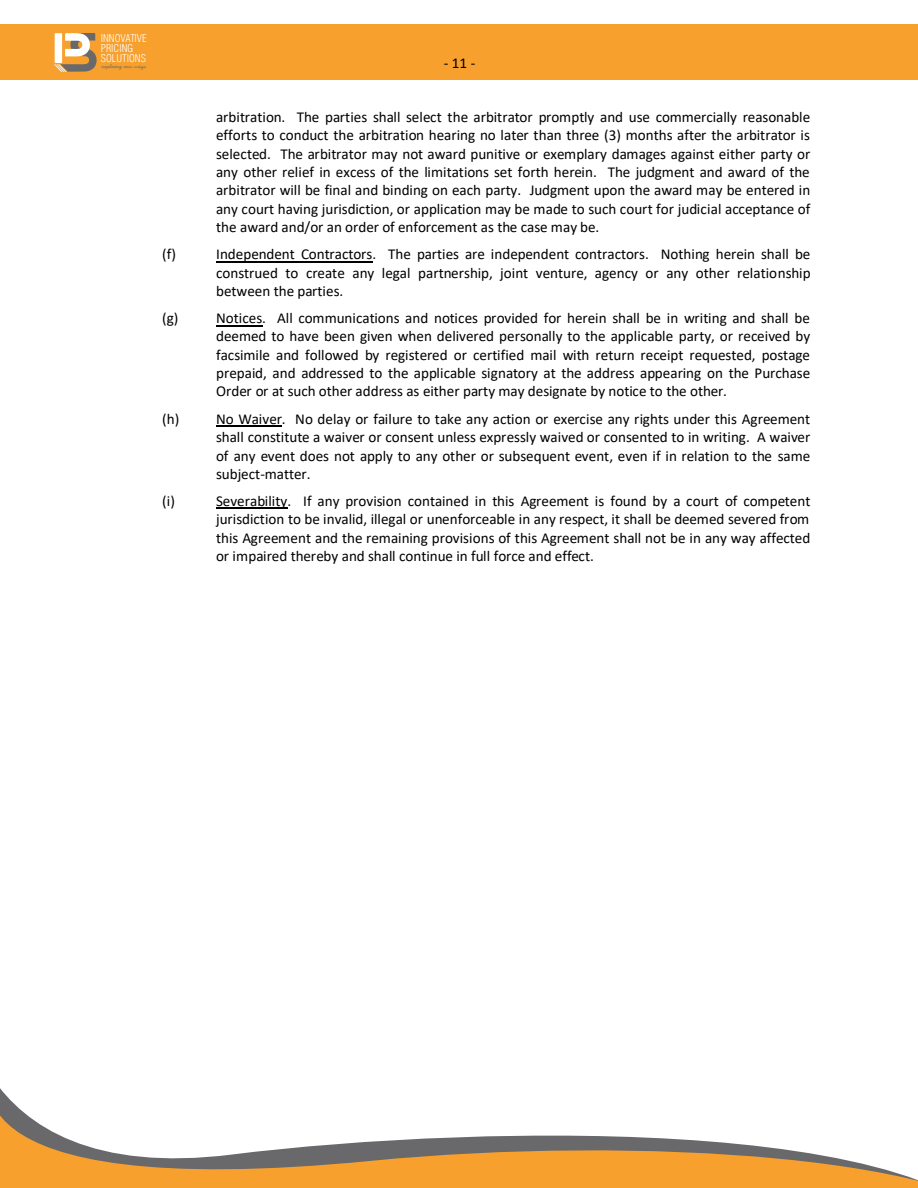
<style>
.page{position:relative;width:918px;height:1188px;background:#fff}
.page>*{position:absolute;margin:0;border:0;box-sizing:border-box;transform-origin:0 0}
.t1{font:15.15px/18.3px "Calibri";color:#000;text-align:justify}
.t2{font:300 condensed 10.5px/10.1px "Helvetica LT Std";color:#fff}
.t3{font:6.3px "Abrazo Script S Si Normal";color:#69696c}
</style>
<div class="page">
<svg style="left:0;top:1088px;width:918px;height:100px"></svg>
<div style="left:0;top:25px;width:918px;height:55px;background:#f8a02d"></div>
<svg style="left:54px;top:33px;width:43px;height:39px"></svg>
<hr style="left:216px;top:261px;width:156px;height:1px;background:#000">
<hr style="left:216px;top:325px;width:46px;height:1px;background:#000">
<hr style="left:216px;top:426px;width:66px;height:1px;background:#000">
<hr style="left:216px;top:508px;width:71px;height:1px;background:#000">
<p class="t2" style="left:101px;top:33px;width:47px">INNOVATIVE<br>PRICING<br>SOLUTIONS</p>
<p class="t3" style="left:102px;top:63px;width:46px">exploring new ways</p>
<p class="t1" style="left:444px;top:55px;width:33px">- 11 -</p>
<p class="t1" style="left:216px;top:109px;width:596px">arbitration. The parties shall select the arbitrator promptly and use commercially reasonable efforts to conduct the arbitration hearing no later than three (3) months after the arbitrator is selected. The arbitrator may not award punitive or exemplary damages against either party or any other relief in excess of the limitations set forth herein. The judgment and award of the arbitrator will be final and binding on each party. Judgment upon the award may be entered in any court having jurisdiction, or application may be made to such court for judicial acceptance of the award and/or an order of enforcement as the case may be.</p>
<p class="t1" style="left:162px;top:246px;width:15px">(f)</p>
<p class="t1" style="left:216px;top:246px;width:596px">Independent Contractors. The parties are independent contractors. Nothing herein shall be construed to create any legal partnership, joint venture, agency or any other relationship between the parties.</p>
<p class="t1" style="left:162px;top:310px;width:18px">(g)</p>
<p class="t1" style="left:216px;top:310px;width:596px">Notices. All communications and notices provided for herein shall be in writing and shall be deemed to have been given when delivered personally to the applicable party, or received by facsimile and followed by registered or certified mail with return receipt requested, postage prepaid, and addressed to the applicable signatory at the address appearing on the Purchase Order or at such other address as either party may designate by notice to the other.</p>
<p class="t1" style="left:162px;top:410px;width:19px">(h)</p>
<p class="t1" style="left:216px;top:410px;width:596px">No Waiver. No delay or failure to take any action or exercise any rights under this Agreement shall constitute a waiver or consent unless expressly waived or consented to in writing. A waiver of any event does not apply to any other or subsequent event, even if in relation to the same subject-matter.</p>
<p class="t1" style="left:162px;top:492px;width:14px">(i)</p>
<p class="t1" style="left:216px;top:492px;width:596px">Severability. If any provision contained in this Agreement is found by a court of competent jurisdiction to be invalid, illegal or unenforceable in any respect, it shall be deemed severed from this Agreement and the remaining provisions of this Agreement shall not be in any way affected or impaired thereby and shall continue in full force and effect.</p>
</div>
